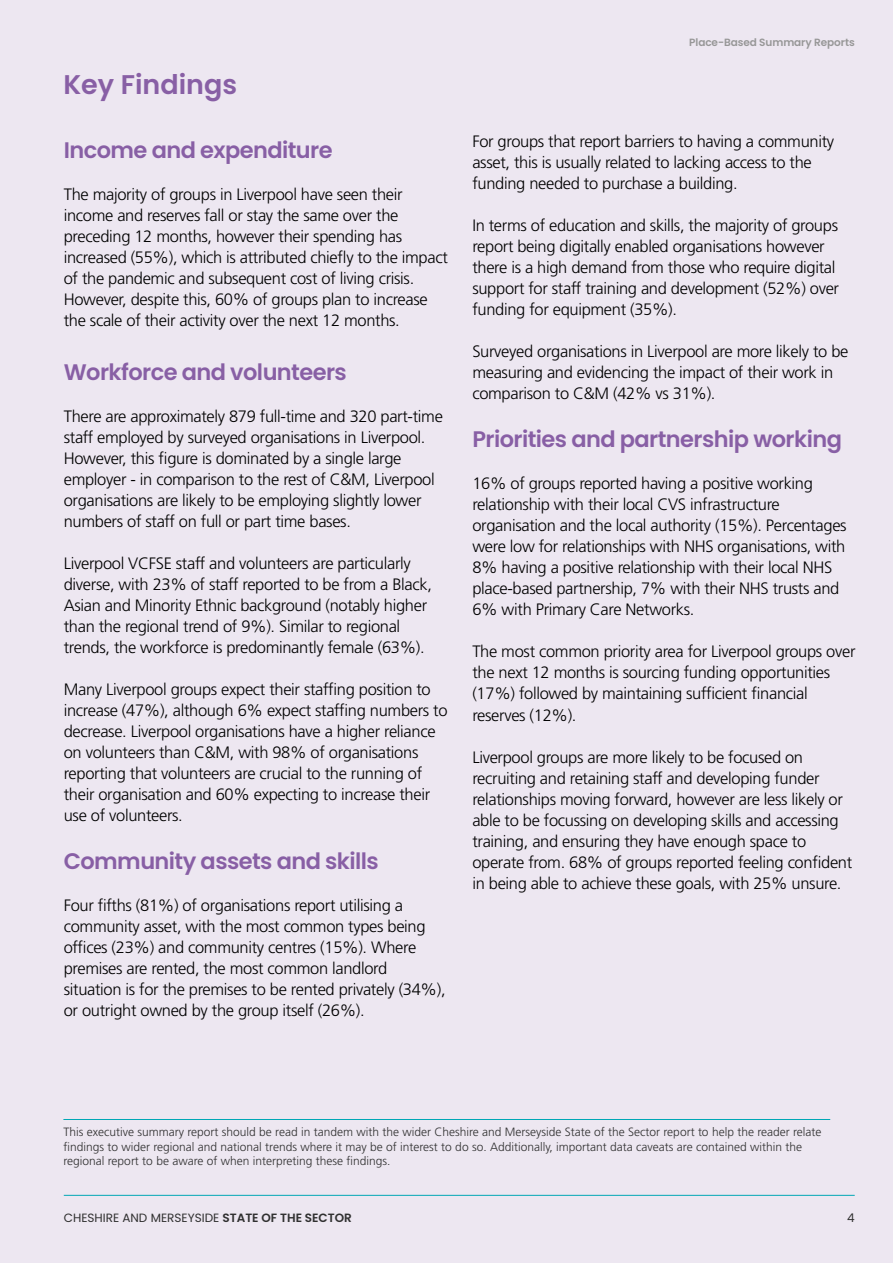
<style>
.page{position:relative;width:893px;height:1263px;background:#ede7f1}
.page>*{position:absolute;margin:0;border:0;box-sizing:border-box;transform-origin:0 0}
.t1{font:600 27px "Poppins";color:#885fa5}
.t2{font:600 22.5px "Poppins";letter-spacing:-.025em;color:#885fa5}
.t3{font:300 16.5px/21px "Frutiger LT Std";letter-spacing:-.02em;color:#000}
.t4{font:300 12px/14.4px "Frutiger LT Std";color:#303030}
.t5{font:12px "Poppins";color:#303030}
.t6{font:600 10.5px "Poppins";letter-spacing:-.01em;color:#979797}
.s1{font-weight:600}
</style>
<div class="page">
<hr style="left:64px;top:1195px;width:791px;height:1px;background:#00a7b5">
<hr style="left:63px;top:1119px;width:767px;height:1px;background:#00a7b5">
<h1 class="t1" style="left:63px;top:69px;width:175px">Key Findings</h1>
<h2 class="t2" style="left:64px;top:137px;width:270px">Income and expenditure</h2>
<p class="t3" style="left:64px;top:184px;width:386px">The majority of groups in Liverpool have seen their income and reserves fall or stay the same over the preceding 12 months, however their spending has increased (55%), which is attributed chiefly to the impact of the pandemic and subsequent cost of living crisis.<br>However, despite this, 60% of groups plan to increase the scale of their activity over the next 12 months.</p>
<h2 class="t2" style="left:64px;top:359px;width:285px">Workforce and volunteers</h2>
<p class="t3" style="left:64px;top:406px;width:381px">There are approximately 879 full-time and 320 part-time staff employed by surveyed organisations in Liverpool.<br>However, this figure is dominated by a single large employer - in comparison to the rest of C&amp;M, Liverpool organisations are likely to be employing slightly lower numbers of staff on full or part time bases.</p>
<p class="t3" style="left:64px;top:553px;width:370px">Liverpool VCFSE staff and volunteers are particularly diverse, with 23% of staff reported to be from a Black, Asian and Minority Ethnic background (notably higher than the regional trend of 9%). Similar to regional trends, the workforce is predominantly female (63%).</p>
<p class="t3" style="left:64px;top:679px;width:385px">Many Liverpool groups expect their staffing position to increase (47%), although 6% expect staffing numbers to decrease. Liverpool organisations have a higher reliance on volunteers than C&amp;M, with 98% of organisations reporting that volunteers are crucial to the running of their organisation and 60% expecting to increase their use of volunteers.</p>
<h2 class="t2" style="left:64px;top:848px;width:317px">Community assets and skills</h2>
<p class="t3" style="left:64px;top:895px;width:383px">Four fifths (81%) of organisations report utilising a community asset, with the most common types being offices (23%) and community centres (15%). Where premises are rented, the most common landlord situation is for the premises to be rented privately (34%), or outright owned by the group itself (26%).</p>
<p class="t6" style="left:689px;top:36px;width:167px">Place-Based Summary Reports</p>
<p class="t3" style="left:472px;top:131px;width:363px">For groups that report barriers to having a community asset, this is usually related to lacking access to the funding needed to purchase a building.</p>
<p class="t3" style="left:472px;top:215px;width:368px">In terms of education and skills, the majority of groups report being digitally enabled organisations however there is a high demand from those who require digital support for staff training and development (52%) over funding for equipment (35%).</p>
<p class="t3" style="left:472px;top:341px;width:378px">Surveyed organisations in Liverpool are more likely to be measuring and evidencing the impact of their work in comparison to C&amp;M (42% vs 31%).</p>
<h2 class="t2" style="left:472px;top:426px;width:371px">Priorities and partnership working</h2>
<p class="t3" style="left:472px;top:473px;width:376px">16% of groups reported having a positive working relationship with their local CVS infrastructure organisation and the local authority (15%). Percentages were low for relationships with NHS organisations, with 8% having a positive relationship with their local NHS place-based partnership, 7% with their NHS trusts and 6% with Primary Care Networks.</p>
<p class="t3" style="left:472px;top:641px;width:385px">The most common priority area for Liverpool groups over the next 12 months is sourcing funding opportunities (17%) followed by maintaining sufficient financial reserves (12%).</p>
<p class="t3" style="left:472px;top:746px;width:381px">Liverpool groups are more likely to be focused on recruiting and retaining staff and developing funder relationships moving forward, however are less likely or able to be focussing on developing skills and accessing training, and ensuring they have enough space to operate from. 68% of groups reported feeling confident in being able to achieve these goals, with 25% unsure.</p>
<p class="t4" style="left:63px;top:1125px;width:760px">This executive summary report should be read in tandem with the wider Cheshire and Merseyside State of the Sector report to help the reader relate findings to wider regional and national trends where it may be of interest to do so. Additionally, important data caveats are contained within the regional report to be aware of when interpreting these findings.</p>
<p class="t5" style="left:64px;top:1210px;width:290px">CHESHIRE AND MERSEYSIDE <span class="s1">STATE OF THE SECTOR</span></p>
<p class="t5" style="left:847px;top:1210px;width:9px">4</p>
</div>
